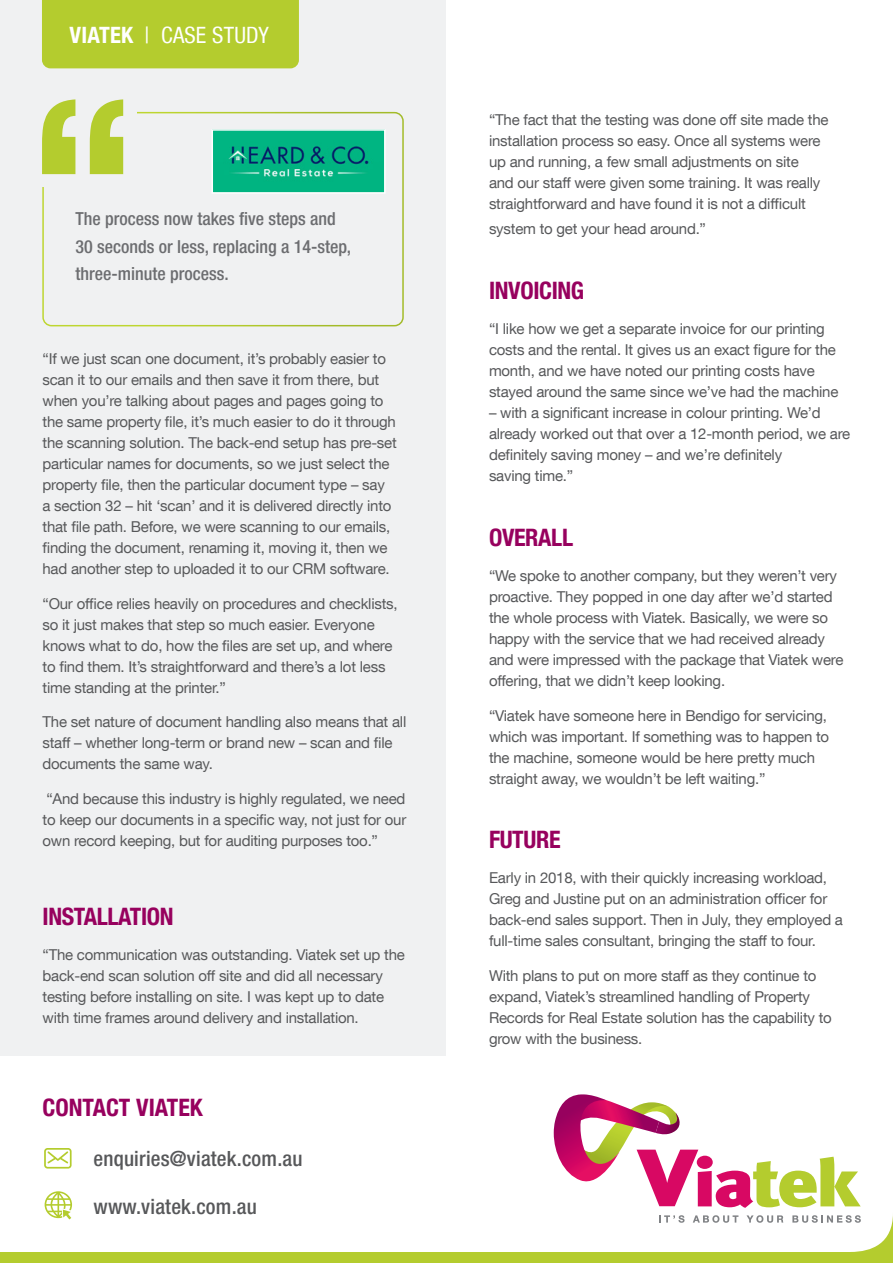
<style>
.page{position:relative;width:893px;height:1263px;background:#fff}
.page>*{position:absolute;margin:0;border:0;box-sizing:border-box;transform-origin:0 0}
.Body{font:700 condensed 24px "Helvetica Neue LT Com";letter-spacing:-.015em;color:#97015e}
.t1{font:condensed 22.5px "Helvetica Neue LT Com";letter-spacing:.01em;color:#fff}
.t2{font:500 condensed 21px "Helvetica Neue LT Com";letter-spacing:.01em;color:#57585a}
.Body-2{font:500 condensed 18px/27.6px "Helvetica Neue LT Com";color:#6c6d70}
.Body-3{font:15px/21px "Helvetica Neue LT Com";letter-spacing:-.015em;color:#57585a}
.s1{font-weight:700}
</style>
<div class="page">
<div style="left:0;top:1252px;width:893px;height:11px;background:#b4cc2e"></div>
<div style="left:0;top:0;width:446px;height:1055px;background:#f0f1f2"></div>
<div style="left:42px;top:0;width:257px;height:68px;background:#b4cc2e"></div>
<div style="left:42px;top:112px;width:362px;height:214px;border:2px solid #fff;border-radius:9px"></div>
<div style="left:26px;top:81px;width:110px;height:106px;background:#f0f1f2"></div>
<svg style="left:42px;top:99px;width:81px;height:75px"></svg>
<img style="left:215px;top:132px;width:168px;height:59px">
<div style="left:212px;top:129px;width:174px;height:65px;border:2px solid #fff"></div>
<svg style="left:554px;top:1094px;width:339px;height:158px"></svg>
<svg style="left:44px;top:1148px;width:28px;height:20px"></svg>
<svg style="left:45px;top:1191px;width:27px;height:28px"></svg>
<h2 class="t1" style="left:70px;top:22px;width:201px"><span class="s1">VIATEK</span> | CASE STUDY</h2>
<p class="Body-2" style="left:76px;top:205px;width:277px">The process now takes five steps and<br>30 seconds or less, replacing a 14-step, three-minute process.</p>
<p class="Body-3" style="left:43px;top:347px;width:356px">“If we just scan one document, it’s probably easier to scan it to our emails and then save it from there, but when you’re talking about pages and pages going to the same property file, it’s much easier to do it through the scanning solution. The back-end setup has pre-set particular names for documents, so we just select the property file, then the particular document type – say<br>a section 32 – hit ‘scan’ and it is delivered directly into that file path. Before, we were scanning to our emails, finding the document, renaming it, moving it, then we had another step to uploaded it to our CRM software.</p>
<p class="Body-3" style="left:43px;top:592px;width:357px">“Our office relies heavily on procedures and checklists, so it just makes that step so much easier. Everyone knows what to do, how the files are set up, and where to find them. It’s straightforward and there’s a lot less time standing at the printer.”</p>
<p class="Body-3" style="left:43px;top:711px;width:365px">The set nature of document handling also means that all staff – whether long-term or brand new – scan and file documents the same way.</p>
<p class="Body-3" style="left:43px;top:788px;width:365px;text-align:justify">“And because this industry is highly regulated, we need to keep our documents in a specific way, not just for our own record keeping, but for auditing purposes too.”</p>
<p class="Body" style="left:43px;top:902px;width:133px">INSTALLATION</p>
<p class="Body-3" style="left:43px;top:943px;width:364px">“The communication was outstanding. Viatek set up the back-end scan solution off site and did all necessary testing before installing on site. I was kept up to date with time frames around delivery and installation.</p>
<p class="Body" style="left:43px;top:1093px;width:162px">CONTACT VIATEK</p>
<h2 class="t2" style="left:93px;top:1146px;width:211px">enquiries@viatek.com.au</h2>
<h2 class="t2" style="left:93px;top:1194px;width:165px">www.viatek.com.au</h2>
<p class="Body-3" style="left:489px;top:109px;width:341px">“The fact that the testing was done off site made the installation process so easy. Once all systems were up and running, a few small adjustments on site<br>and our staff were given some training. It was really straightforward and have found it is not a difficult</p>
<p class="Body-3" style="left:489px;top:218px;width:218px">system to get your head around.”</p>
<p class="Body" style="left:489px;top:276px;width:97px">INVOICING</p>
<p class="Body-3" style="left:489px;top:318px;width:351px">“I like how we get a separate invoice for our printing costs and the rental. It gives us an exact figure for the month, and we have noted our printing costs have stayed around the same since we’ve had the machine</p>
<p class="Body-3" style="left:489px;top:402px;width:363px">– with a significant increase in colour printing. We’d already worked out that over a 12-month period, we are definitely saving money – and we’re definitely<br>saving time.”</p>
<p class="Body" style="left:489px;top:523px;width:86px">OVERALL</p>
<p class="Body-3" style="left:489px;top:564px;width:356px">“We spoke to another company, but they weren’t very proactive. They popped in one day after we’d started the whole process with Viatek. Basically, we were so happy with the service that we had received already and were impressed with the package that Viatek were offering, that we didn’t keep looking.</p>
<p class="Body-3" style="left:489px;top:704px;width:342px">“Viatek have someone here in Bendigo for servicing, which was important. If something was to happen to the machine, someone would be here pretty much straight away, we wouldn’t be left waiting.”</p>
<p class="Body" style="left:489px;top:825px;width:73px">FUTURE</p>
<p class="Body-3" style="left:489px;top:867px;width:355px">Early in 2018, with their quickly increasing workload, Greg and Justine put on an administration officer for back-end sales support. Then in July, they employed a full-time sales consultant, bringing the staff to four.</p>
<p class="Body-3" style="left:489px;top:965px;width:344px">With plans to put on more staff as they continue to expand, Viatek’s streamlined handling of Property Records for Real Estate solution has the capability to grow with the business.</p>
</div>
